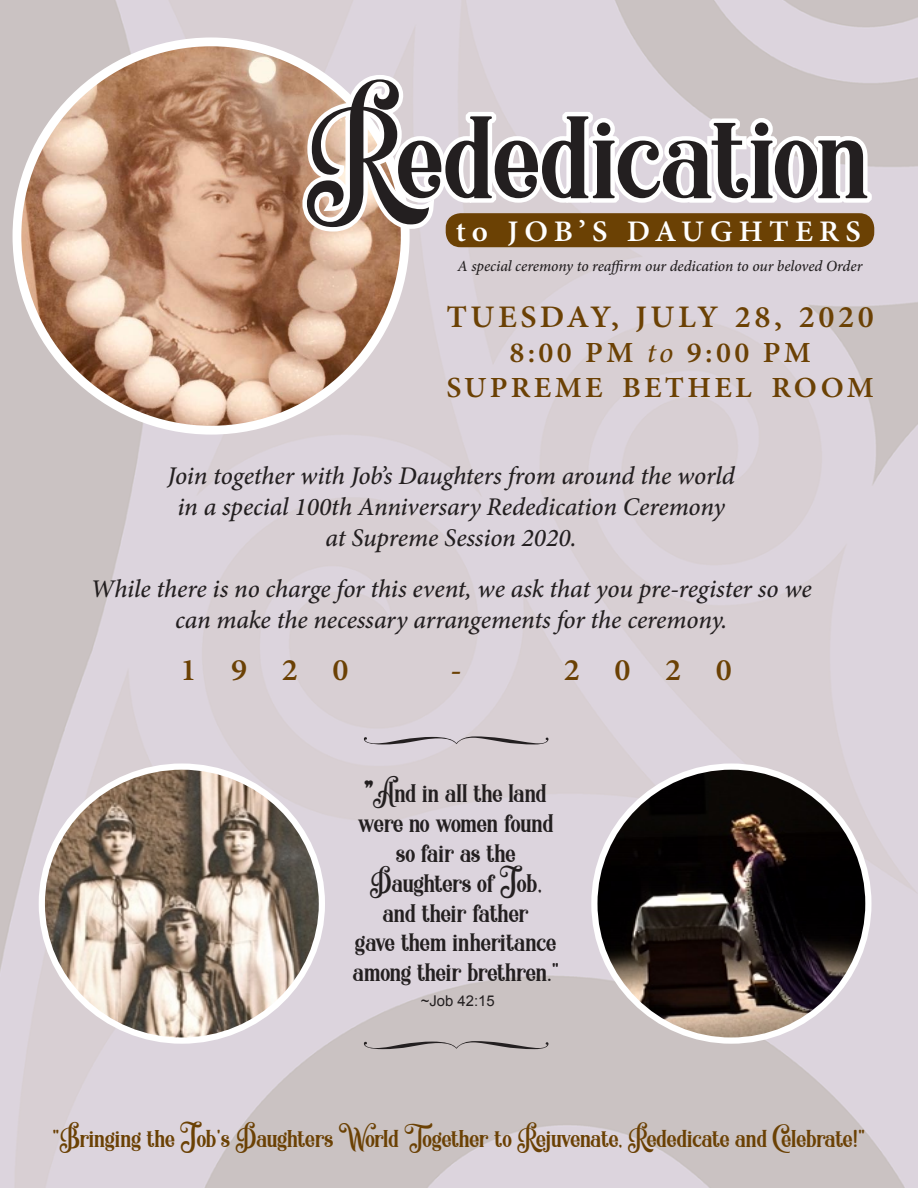
<style>
.page{position:relative;width:918px;height:1188px;background:#fff}
.page>*{position:absolute;margin:0;border:0;box-sizing:border-box;transform-origin:0 0}
.t1{font:115.5px "Quiska";letter-spacing:-.015em;color:#231f20}
.t2{font:600 31.35px "Minion Pro";letter-spacing:.11em;color:#6b4104;scale:1.04 1}
.t3{font:600 29.85px "Minion Pro";letter-spacing:.2em;color:#fff;scale:1.04 1}
.t4{font:600 29.25px "Minion Pro";letter-spacing:.11em;color:#6b4104;scale:1.04 1}
.t5{font:italic 500 25.5px/30.6px "Minion Pro";letter-spacing:-.005em;color:#231f20;text-align:center}
.t6{font:24.9px "Quiska";letter-spacing:-.02em;color:#231f20}
.t7{font:24px "Quiska";letter-spacing:-.01em;color:#6b4104}
.t8{font:italic 500 15.45px "Minion Pro";letter-spacing:-.005em;color:#231f20}
.t9{font:14.85px "Arial";color:#231f20}
.s1{font-weight:400;font-style:italic}
.s2{font-family:"Channel"}
</style>
<div class="page">
<img style="left:0;top:0;width:918px;height:1188px">
<svg style="left:17px;top:42px;width:388px;height:388px;background:#c9a792"></svg>
<svg style="left:296px;top:68px;width:580px;height:170px"></svg>
<div style="left:446px;top:213px;width:428px;height:34px;background:#6b4104;border-radius:15px"></div>
<svg style="left:594px;top:767px;width:274px;height:274px;background:#524b49"></svg>
<div style="left:591px;top:763px;width:280px;height:281px;border:6px solid #fff;border-radius:50%"></div>
<svg style="left:42px;top:767px;width:280px;height:274px;background:#b0a298"></svg>
<div style="left:39px;top:763px;width:286px;height:281px;border:6px solid #fff;border-radius:50%"></div>
<svg style="left:252px;top:494px;width:113px;height:30px;background:#d9d1d7"></svg>
<svg style="left:364px;top:736px;width:184px;height:8px"></svg>
<svg style="left:364px;top:1041px;width:184px;height:8px"></svg>
<p class="t1" style="left:307px;top:77px;width:567px">Rededication</p>
<p class="t3" style="left:456px;top:210px;width:391px">to JOB’S DAUGHTERS</p>
<p class="t8" style="left:458px;top:255px;width:406px">A special ceremony to reaffirm our dedication to our beloved Order</p>
<p class="t2" style="left:446px;top:296px;width:413px">TUESDAY, JULY 28, 2020</p>
<p class="t4" style="left:509px;top:333px;width:292px">8:00 PM <span class="s1">to</span> 9:00 PM</p>
<p class="t4" style="left:446px;top:368px;width:413px">SUPREME BETHEL ROOM</p>
<p class="t5" style="left:167px;top:461px;width:569px">Join together with Job’s Daughters from around the world</p>
<p class="t5" style="left:177px;top:491px;width:549px">in a special 100th Anniversary Rededication Ceremony</p>
<p class="t5" style="left:326px;top:522px;width:253px">at Supreme Session 2020.</p>
<p class="t5" style="left:91px;top:574px;width:723px">While there is no charge for this event, we ask that you pre-register so we can make the necessary arrangements for the ceremony.</p>
<p class="t2" style="left:180px;top:648px;width:163px">1920</p>
<p class="t2" style="left:451px;top:648px;width:12px">-</p>
<p class="t2" style="left:564px;top:648px;width:163px">2020</p>
<p class="t6" style="left:365px;top:776px;width:184px"><span class="s2">"</span>And in all the land</p>
<p class="t6" style="left:358px;top:806px;width:197px">were no women found</p>
<p class="t6" style="left:396px;top:836px;width:121px">so fair as the</p>
<p class="t6" style="left:370px;top:865px;width:173px">Daughters of Job,</p>
<p class="t6" style="left:383px;top:895px;width:148px">and their father</p>
<p class="t6" style="left:356px;top:925px;width:203px">gave them inheritance</p>
<p class="t6" style="left:353px;top:955px;width:208px">among their brethren."</p>
<p class="t9" style="left:421px;top:991px;width:75px">~Job 42:15</p>
<p class="t7" style="left:53px;top:1122px;width:814px">"Bringing the Job's Daughters World Together to Rejuvenate, Rededicate and Celebrate!"</p>
</div>
